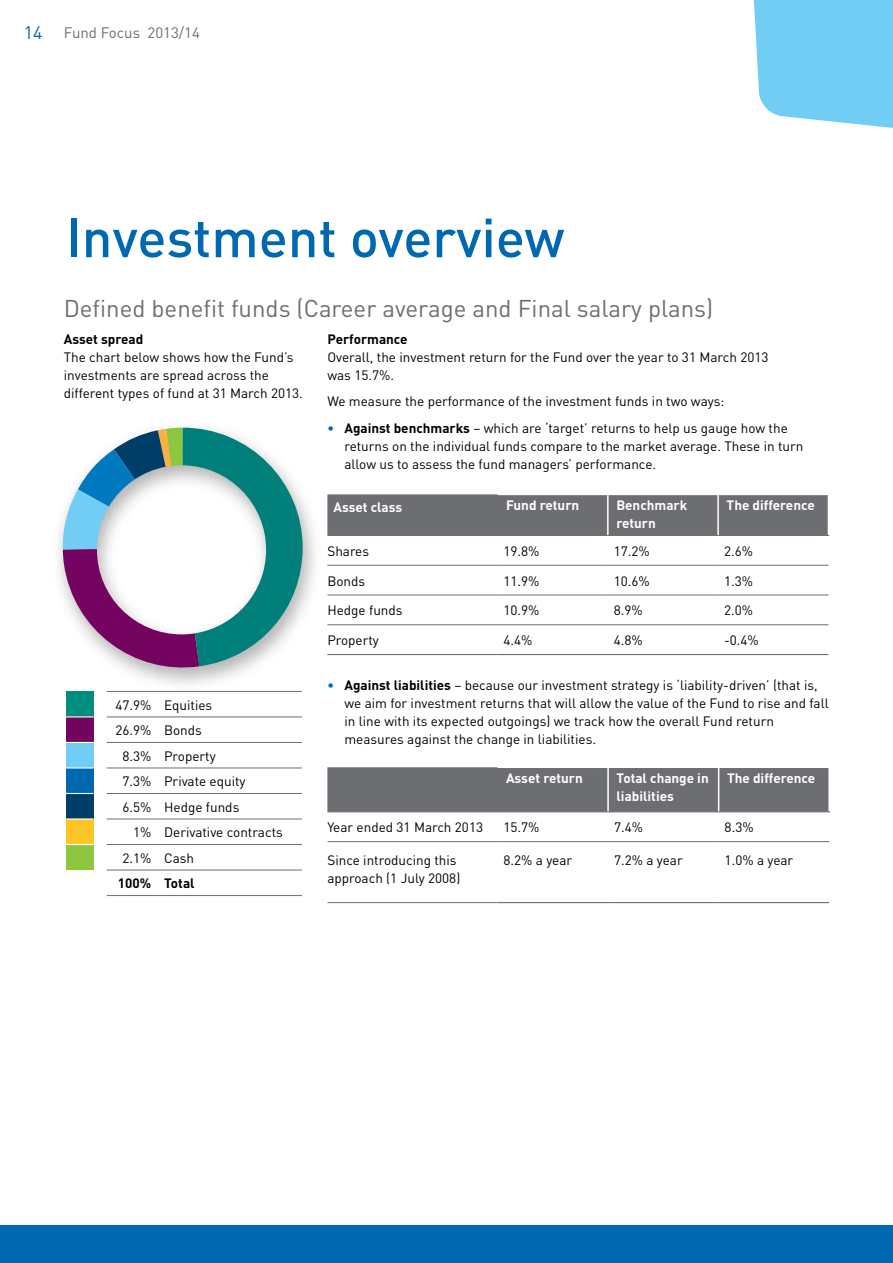
<style>
.page{position:relative;width:893px;height:1263px;background:#fff}
.page>*{position:absolute;margin:0;border:0;box-sizing:border-box;transform-origin:0 0}
.t1{font:500 54px "DIN";color:#0067b1}
.t2{font:24px "DIN";color:#6d6e71}
.t3{font:18px "DIN";color:#0067b1}
.t4{font:15px "DIN";color:#6d6e71}
.t5{font:13.5px/18px "DIN";color:#000}
.t6{font:700 13.5px/18px "DIN";color:#fff}
.t7{font:700 13.5px "DIN";color:#000}
.s1{font-weight:700;color:#0067b1}
.s2{font-weight:700}
</style>
<div class="page">
<div style="left:0;top:1225px;width:893px;height:38px;background:#0067b1"></div>
<svg style="left:753px;top:0;width:140px;height:128px;background:#80d2f5"></svg>
<div style="left:327px;top:494px;width:501px;height:41px;background:#6d6e71"></div>
<hr style="left:327px;top:565px;width:170px;height:1px;background:#6d6e71">
<hr style="left:497px;top:565px;width:111px;height:1px;background:#6d6e71">
<hr style="left:608px;top:565px;width:110px;height:1px;background:#6d6e71">
<hr style="left:718px;top:565px;width:110px;height:1px;background:#6d6e71">
<hr style="left:327px;top:595px;width:170px;height:1px;background:#6d6e71">
<hr style="left:497px;top:595px;width:111px;height:1px;background:#6d6e71">
<hr style="left:608px;top:595px;width:110px;height:1px;background:#6d6e71">
<hr style="left:718px;top:595px;width:110px;height:1px;background:#6d6e71">
<hr style="left:327px;top:624px;width:170px;height:1px;background:#6d6e71">
<hr style="left:497px;top:624px;width:111px;height:1px;background:#6d6e71">
<hr style="left:608px;top:624px;width:110px;height:1px;background:#6d6e71">
<hr style="left:718px;top:624px;width:110px;height:1px;background:#6d6e71">
<hr style="left:607px;top:495px;width:2px;height:40px;background:#fff">
<hr style="left:717px;top:495px;width:2px;height:40px;background:#fff">
<hr style="left:497px;top:494px;width:111px;height:1px;background:#fff">
<hr style="left:608px;top:494px;width:110px;height:1px;background:#fff">
<hr style="left:718px;top:494px;width:111px;height:1px;background:#fff">
<hr style="left:327px;top:535px;width:170px;height:1px;background:#6d6e71">
<hr style="left:497px;top:535px;width:111px;height:1px;background:#6d6e71">
<hr style="left:608px;top:535px;width:110px;height:1px;background:#6d6e71">
<hr style="left:718px;top:535px;width:111px;height:1px;background:#6d6e71">
<hr style="left:327px;top:654px;width:170px;height:1px;background:#6d6e71">
<hr style="left:497px;top:654px;width:111px;height:1px;background:#6d6e71">
<hr style="left:608px;top:654px;width:110px;height:1px;background:#6d6e71">
<hr style="left:718px;top:654px;width:110px;height:1px;background:#6d6e71">
<div style="left:327px;top:767px;width:501px;height:45px;background:#6d6e71"></div>
<hr style="left:327px;top:841px;width:170px;height:1px;background:#6d6e71">
<hr style="left:497px;top:841px;width:111px;height:1px;background:#6d6e71">
<hr style="left:608px;top:841px;width:111px;height:1px;background:#6d6e71">
<hr style="left:719px;top:841px;width:110px;height:1px;background:#6d6e71">
<hr style="left:327px;top:902px;width:170px;height:1px;background:#6d6e71">
<hr style="left:607px;top:768px;width:2px;height:44px;background:#fff">
<hr style="left:718px;top:768px;width:1px;height:44px;background:#fff">
<hr style="left:497px;top:766px;width:111px;height:2px;background:#fff">
<hr style="left:608px;top:766px;width:111px;height:2px;background:#fff">
<hr style="left:719px;top:766px;width:111px;height:2px;background:#fff">
<hr style="left:327px;top:812px;width:170px;height:1px;background:#6d6e71">
<hr style="left:497px;top:812px;width:111px;height:1px;background:#6d6e71">
<hr style="left:608px;top:812px;width:111px;height:1px;background:#6d6e71">
<hr style="left:719px;top:812px;width:111px;height:1px;background:#6d6e71">
<hr style="left:497px;top:902px;width:111px;height:1px;background:#6d6e71">
<hr style="left:608px;top:902px;width:111px;height:1px;background:#6d6e71">
<hr style="left:719px;top:902px;width:110px;height:1px;background:#6d6e71">
<div style="left:66px;top:691px;width:28px;height:26px;background:#008e7f"></div>
<div style="left:66px;top:717px;width:28px;height:25px;background:#74045f"></div>
<div style="left:66px;top:742px;width:28px;height:26px;background:#72cdf4"></div>
<div style="left:66px;top:768px;width:28px;height:25px;background:#0067b1"></div>
<div style="left:66px;top:793px;width:28px;height:26px;background:#003e6a"></div>
<div style="left:66px;top:819px;width:28px;height:25px;background:#ffc425"></div>
<div style="left:66px;top:844px;width:28px;height:26px;background:#8dc63f"></div>
<hr style="left:107px;top:717px;width:57px;height:1px;background:#6d6e71">
<hr style="left:164px;top:717px;width:138px;height:1px;background:#6d6e71">
<hr style="left:107px;top:742px;width:57px;height:1px;background:#6d6e71">
<hr style="left:164px;top:742px;width:138px;height:1px;background:#6d6e71">
<hr style="left:107px;top:768px;width:57px;height:1px;background:#6d6e71">
<hr style="left:164px;top:768px;width:138px;height:1px;background:#6d6e71">
<hr style="left:107px;top:793px;width:57px;height:1px;background:#6d6e71">
<hr style="left:164px;top:793px;width:138px;height:1px;background:#6d6e71">
<hr style="left:107px;top:819px;width:57px;height:1px;background:#6d6e71">
<hr style="left:164px;top:819px;width:138px;height:1px;background:#6d6e71">
<hr style="left:107px;top:844px;width:57px;height:1px;background:#6d6e71">
<hr style="left:164px;top:844px;width:138px;height:1px;background:#6d6e71">
<hr style="left:107px;top:870px;width:57px;height:1px;background:#6d6e71">
<hr style="left:164px;top:870px;width:138px;height:1px;background:#6d6e71">
<hr style="left:107px;top:895px;width:57px;height:1px;background:#6d6e71">
<hr style="left:164px;top:895px;width:138px;height:1px;background:#6d6e71">
<svg style="left:66px;top:716px;width:28px;height:1px"></svg>
<svg style="left:66px;top:742px;width:28px;height:1px"></svg>
<svg style="left:66px;top:767px;width:28px;height:1px"></svg>
<svg style="left:66px;top:793px;width:28px;height:1px"></svg>
<svg style="left:66px;top:818px;width:28px;height:1px"></svg>
<svg style="left:66px;top:844px;width:28px;height:1px"></svg>
<img style="left:58px;top:427px;width:257px;height:265px">
<svg style="left:62px;top:428px;width:241px;height:247px"></svg>
<h3 class="t3" style="left:24px;top:21px;width:20px">14</h3>
<p class="t4" style="left:64px;top:23px;width:138px">Fund Focus 2013/14</p>
<h1 class="t1" style="left:66px;top:203px;width:500px">Investment overview</h1>
<h2 class="t2" style="left:64px;top:294px;width:651px">Defined benefit funds (Career average and Final salary plans)</h2>
<p class="t7" style="left:64px;top:330px;width:81px">Asset spread</p>
<p class="t5" style="left:64px;top:348px;width:241px">The chart below shows how the Fund’s investments are spread across the different types of fund at 31 March 2013.</p>
<p class="t5" style="left:115px;top:695px;width:98px">47.9% Equities</p>
<p class="t5" style="left:115px;top:721px;width:88px">26.9% Bonds</p>
<p class="t5" style="left:122px;top:746px;width:95px">8.3% Property</p>
<p class="t5" style="left:122px;top:772px;width:125px">7.3% Private equity</p>
<p class="t5" style="left:122px;top:798px;width:118px">6.5% Hedge funds</p>
<p class="t5" style="left:133px;top:823px;width:151px">1% Derivative contracts</p>
<p class="t5" style="left:122px;top:849px;width:73px">2.1% Cash</p>
<p class="t7" style="left:118px;top:875px;width:78px">100% Total</p>
<p class="t7" style="left:327px;top:330px;width:82px">Performance</p>
<p class="t5" style="left:327px;top:348px;width:443px">Overall, the investment return for the Fund over the year to 31 March 2013 was 15.7%.</p>
<p class="t5" style="left:327px;top:392px;width:399px">We measure the performance of the investment funds in two ways:</p>
<p class="t5" style="left:344px;top:419px;width:461px;text-indent:-17px"><span class="s1">•</span> <span class="s2">Against benchmarks</span> – which are ‘target’ returns to help us gauge how the returns on the individual funds compare to the market average. These in turn allow us to assess the fund managers’ performance.</p>
<p class="t6" style="left:333px;top:497px;width:70px">Asset class</p>
<p class="t6" style="left:506px;top:495px;width:75px">Fund return</p>
<p class="t6" style="left:616px;top:495px;width:72px">Benchmark return</p>
<p class="t6" style="left:727px;top:495px;width:90px">The difference</p>
<p class="t5" style="left:327px;top:542px;width:43px">Shares</p>
<p class="t5" style="left:503px;top:542px;width:38px">19.8%</p>
<p class="t5" style="left:614px;top:542px;width:38px">17.2%</p>
<p class="t5" style="left:724px;top:542px;width:30px">2.6%</p>
<p class="t5" style="left:327px;top:571px;width:39px">Bonds</p>
<p class="t5" style="left:503px;top:571px;width:38px">11.9%</p>
<p class="t5" style="left:614px;top:571px;width:38px">10.6%</p>
<p class="t5" style="left:724px;top:571px;width:30px">1.3%</p>
<p class="t5" style="left:327px;top:601px;width:77px">Hedge funds</p>
<p class="t5" style="left:503px;top:601px;width:38px">10.9%</p>
<p class="t5" style="left:614px;top:601px;width:30px">8.9%</p>
<p class="t5" style="left:724px;top:601px;width:30px">2.0%</p>
<p class="t5" style="left:327px;top:631px;width:53px">Property</p>
<p class="t5" style="left:503px;top:631px;width:30px">4.4%</p>
<p class="t5" style="left:614px;top:631px;width:30px">4.8%</p>
<p class="t5" style="left:724px;top:631px;width:36px">-0.4%</p>
<p class="t5" style="left:344px;top:675px;width:486px;text-indent:-17px"><span class="s1">•</span> <span class="s2">Against liabilities</span> – because our investment strategy is ‘liability-driven’ (that is, we aim for investment returns that will allow the value of the Fund to rise and fall in line with its expected outgoings) we track how the overall Fund return measures against the change in liabilities.</p>
<p class="t6" style="left:506px;top:768px;width:78px">Asset return</p>
<p class="t6" style="left:617px;top:768px;width:94px">Total change in liabilities</p>
<p class="t6" style="left:727px;top:768px;width:90px">The difference</p>
<p class="t5" style="left:327px;top:818px;width:157px">Year ended 31 March 2013</p>
<p class="t5" style="left:503px;top:818px;width:38px">15.7%</p>
<p class="t5" style="left:614px;top:818px;width:30px">7.4%</p>
<p class="t5" style="left:725px;top:818px;width:30px">8.3%</p>
<p class="t5" style="left:327px;top:851px;width:134px">Since introducing this approach (1 July 2008)</p>
<p class="t5" style="left:503px;top:851px;width:70px">8.2% a year</p>
<p class="t5" style="left:614px;top:851px;width:70px">7.2% a year</p>
<p class="t5" style="left:725px;top:851px;width:70px">1.0% a year</p>
</div>
